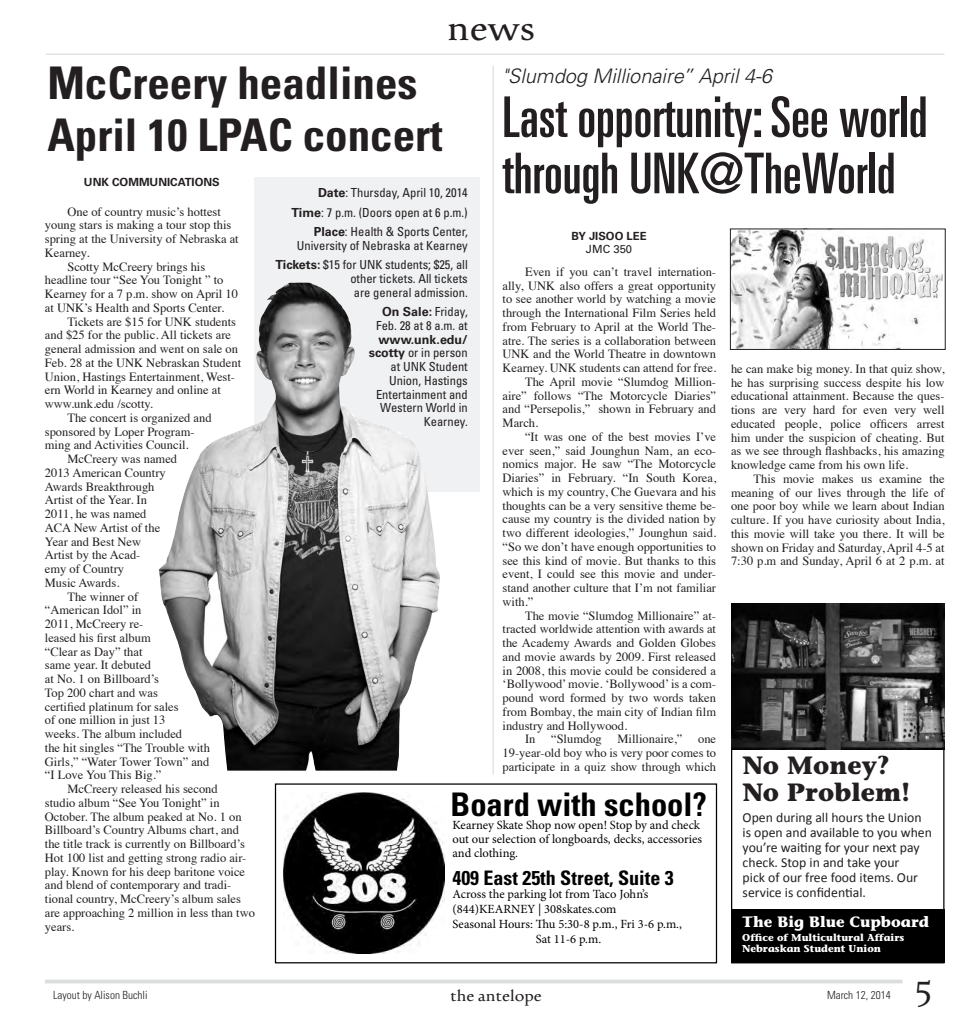
<style>
.page{position:relative;width:957px;height:1017px;background:#fff}
.page>*{position:absolute;margin:0;border:0;box-sizing:border-box;transform-origin:0 0}
.Infobox_head{font:ultra-condensed 56.25px/56.2px "Univers LT Std";color:#231f20}
.Infobox_head-2{font:700 condensed 45px/51.2px "Univers LT Std";color:#231f20}
.Infobox_head-3{font:40px "Urdu Typesetting";color:#231f20}
.Infobox_head-4{font:36.25px "Urdu Typesetting";color:#231f20}
.t1{font:700 condensed 32.5px "Univers LT Std";color:#000}
.t2{font:700 25px/27.5px "Stone Informal Std";color:#231f20}
.Infobox_head-5{font:italic 300 20px "Univers LT Std";color:#231f20}
.t3{font:700 condensed 20px "Univers LT Std";color:#000}
.Infobox_head-6{font:17.5px "Urdu Typesetting";color:#231f20}
.t4{font:700 15px "Stone Informal Std";color:#fff}
.t5{font:13.75px/15px "Calibri";color:#231f20}
.Body_text{font:12.5px/13.8px "Times";color:#231f20;text-align:justify}
.Infobox_head-7{font:condensed 12.5px/13.8px "Univers LT Std";color:#231f20;text-align:right}
.t6{font:12.5px/13.8px "Minion Pro";color:#000}
.Infobox_head-8{font:300 condensed 11.25px "Univers LT Std";color:#231f20}
.By_line_name{font:700 11.25px "Univers LT Std";color:#231f20}
.By_line_credit{font:11.25px "Univers LT Std";color:#231f20}
.t7{font:700 10px/11.6px "Stone Informal Std";color:#fff}
.s1{font-weight:700;font-stretch:normal}
</style>
<div class="page">
<hr style="left:45px;top:980px;width:857px;height:3px;background:#dcdddf">
<hr style="left:46px;top:54px;width:898px;height:1px;background:#dcdddf">
<img style="left:283px;top:792px;width:162px;height:162px">
<div style="left:275px;top:783px;width:442px;height:180px;border:1px solid #000"></div>
<img style="left:731px;top:603px;width:213px;height:147px">
<div style="left:730px;top:909px;width:214px;height:54px;background:#000"></div>
<hr style="left:492px;top:66px;width:1px;height:708px;background:#dcdddf">
<div style="left:254px;top:177px;width:225px;height:315px;background:#f0f1f2"></div>
<img style="left:159px;top:282px;width:281px;height:489px">
<img style="left:732px;top:231px;width:211px;height:117px">
<div style="left:730px;top:229px;width:215px;height:121px;border:1px solid #231f20"></div>
<p class="Infobox_head-3" style="left:447px;top:3px;width:89px">news</p>
<p class="Infobox_head-2" style="left:47px;top:58px;width:397px">McCreery headlines<br>April 10 LPAC concert</p>
<p class="Infobox_head-5" style="left:502px;top:64px;width:271px">"Slumdog Millionaire” April 4-6</p>
<p class="Infobox_head" style="left:502px;top:89px;width:426px">Last opportunity: See world through UNK@TheWorld</p>
<p class="By_line_name" style="left:84px;top:176px;width:137px">UNK COMMUNICATIONS</p>
<p class="Infobox_head-7" style="left:318px;top:186px;width:151px"><span class="s1">Date</span>: Thursday, April 10, 2014</p>
<p class="Infobox_head-7" style="left:291px;top:205px;width:178px"><span class="s1">Time</span>: 7 p.m. (Doors open at 6 p.m.)</p>
<p class="Infobox_head-7" style="left:297px;top:225px;width:172px"><span class="s1">Place</span>: Health &amp; Sports Center,<br>University of Nebraska at Kearney</p>
<p class="Infobox_head-7" style="left:350px;top:258px;width:119px;text-align:justify;text-indent:-75px"><span class="s1">Tickets:</span> $15 for UNK students; $25, all other tickets. All tickets are general admission.</p>
<p class="Infobox_head-7" style="left:368px;top:305px;width:100px"><span class="s1">On Sale:</span> Friday,<br>Feb. 28 at 8 a.m. at <span class="s1">www.unk.edu/ scotty</span> or in person at UNK Student<br>Union, Hastings<br>Entertainment and<br>Western World in<br>Kearney.</p>
<p class="Body_text" style="left:45px;top:203px;width:195px;text-align:left;text-indent:22px">One of country music’s hottest young stars is making a tour stop this spring at the University of Nebraska at<br>Kearney.</p>
<p class="Body_text" style="left:45px;top:258px;width:195px;text-align:left;text-indent:22px">Scotty McCreery brings his headline tour “See You Tonight ” to<br>Kearney for a 7 p.m. show on April 10 at UNK’s Health and Sports Center.</p>
<p class="Body_text" style="left:45px;top:313px;width:198px;text-align:left;text-indent:22px">Tickets are $15 for UNK students and $25 for the public. All tickets are general admission and went on sale on Feb. 28 at the UNK Nebraskan Student Union, Hastings Entertainment, West&shy;ern World in Kearney and online at www.unk.edu /scotty.</p>
<p class="Body_text" style="left:45px;top:410px;width:168px;text-align:left;text-indent:22px">The concert is organized and sponsored by Loper Program&shy;ming and Activities Council.</p>
<p class="Body_text" style="left:45px;top:451px;width:134px;text-align:left;text-indent:22px">McCreery was named<br>2013 American Country<br>Awards Breakthrough<br>Artist of the Year. In<br>2011, he was named<br>ACA New Artist of the<br>Year and Best New<br>Artist by the Acad-<br>emy of Country<br>Music Awards.</p>
<p class="Body_text" style="left:45px;top:588px;width:166px;text-align:left;text-indent:22px">The winner of<br>“American Idol” in<br>2011, McCreery re-<br>leased his first album<br>“Clear as Day” that<br>same year. It debuted<br>at No. 1 on Billboard’s<br>Top 200 chart and was<br>certified platinum for sales<br>of one million in just 13<br>weeks. The album included<br>the hit singles “The Trouble with<br>Girls,” “Water Tower Town” and “I Love You This Big.”</p>
<p class="Body_text" style="left:45px;top:781px;width:211px;text-align:left;text-indent:22px">McCreery released his second<br>studio album “See You Tonight” in October. The album peaked at No. 1 on Billboard’s Country Albums chart, and the title track is currently on Billboard’s Hot 100 list and getting strong radio air&shy;play. Known for his deep baritone voice and blend of contemporary and tradi&shy;tional country, McCreery’s album sales are approaching 2 million in less than two years.</p>
<p class="By_line_name" style="left:571px;top:229px;width:77px">BY JISOO LEE</p>
<p class="By_line_credit" style="left:585px;top:242px;width:48px">JMC 350</p>
<p class="Body_text" style="left:502px;top:264px;width:215px;text-indent:22px">Even if you can’t travel internation&shy;ally, UNK also offers a great opportunity to see another world by watching a movie through the International Film Series held from February to April at the World The&shy;atre. The series is a collaboration between UNK and the World Theatre in downtown Kearney. UNK students can attend for free.</p>
<p class="Body_text" style="left:502px;top:374px;width:215px;text-indent:22px">The April movie “Slumdog Million&shy;aire” follows “The Motorcycle Diaries” and “Persepolis,” shown in February and March.</p>
<p class="Body_text" style="left:502px;top:429px;width:215px;text-indent:22px">“It was one of the best movies I’ve ever seen,” said Jounghun Nam, an eco&shy;nomics major. He saw “The Motorcycle Diaries” in February. “In South Korea, which is my country, Che Guevara and his thoughts can be a very sensitive theme be&shy;cause my country is the divided nation by two different ideologies,” Jounghun said. “So we don’t have enough opportunities to see this kind of movie. But thanks to this event, I could see this movie and under&shy;stand another culture that I’m not familiar with.”</p>
<p class="Body_text" style="left:502px;top:607px;width:215px;text-indent:22px">The movie “Slumdog Millionaire” at&shy;tracted worldwide attention with awards at the Academy Awards and Golden Globes and movie awards by 2009. First released in 2008, this movie could be considered a ‘Bollywood’ movie. ‘Bollywood’ is a com&shy;pound word formed by two words taken from Bombay, the main city of Indian film industry and Hollywood.</p>
<p class="Body_text" style="left:525px;top:731px;width:12px">In</p>
<p class="Body_text" style="left:551px;top:731px;width:52px">“Slumdog</p>
<p class="Body_text" style="left:730px;top:361px;width:215px">he can make big money. In that quiz show, he has surprising success despite his low educational attainment. Because the ques&shy;tions are very hard for even very well educated people, police officers arrest him under the suspicion of cheating. But as we see through flashbacks, his amazing knowledge came from his own life.</p>
<p class="Body_text" style="left:730px;top:471px;width:215px;text-indent:22px">This movie makes us examine the meaning of our lives through the life of one poor boy while we learn about Indian culture. If you have curiosity about India, this movie will take you there. It will be shown on Friday and Saturday, April 4-5 at 7:30 p.m and Sunday, April 6 at 2 p.m. at</p>
<p class="Body_text" style="left:502px;top:731px;width:215px;text-indent:115px">Millionaire,” one 19-year-old boy who is very poor comes to participate in a quiz show through which</p>
<p class="t2" style="left:742px;top:751px;width:170px">No Money?<br>No Problem!</p>
<p class="t1" style="left:450px;top:784px;width:258px">Board with school?</p>
<p class="t6" style="left:452px;top:819px;width:251px">Kearney Skate Shop now open! Stop by and check out our selection of longboards, decks, accessories and clothing.</p>
<p class="t3" style="left:452px;top:866px;width:223px">409 East 25th Street, Suite 3</p>
<p class="t6" style="left:452px;top:887px;width:197px">Across the parking lot from Taco John’s</p>
<p class="t6" style="left:452px;top:902px;width:165px">(844)KEARNEY | 308skates.com</p>
<p class="t6" style="left:452px;top:917px;width:231px">Seasonal Hours: Thu 5:30-8 p.m., Fri 3-6 p.m.,</p>
<p class="t6" style="left:536px;top:932px;width:67px">Sat 11-6 p.m.</p>
<p class="t5" style="left:742px;top:810px;width:191px">Open during all hours the Union is open and available to you when you’re waiting for your next pay check. Stop in and take your<br>pick of our free food items. Our service is confidential.</p>
<p class="t4" style="left:742px;top:912px;width:188px">The Big Blue Cupboard</p>
<p class="t7" style="left:742px;top:931px;width:163px">Office of Multicultural Affairs<br>Nebraskan Student Union</p>
<p class="Infobox_head-8" style="left:53px;top:988px;width:96px">Layout by Alison Buchli</p>
<p class="Infobox_head-6" style="left:450px;top:985px;width:93px">the antelope</p>
<p class="Infobox_head-8" style="left:826px;top:988px;width:65px">March 12, 2014</p>
<p class="Infobox_head-4" style="left:914px;top:971px;width:20px">5</p>
</div>
